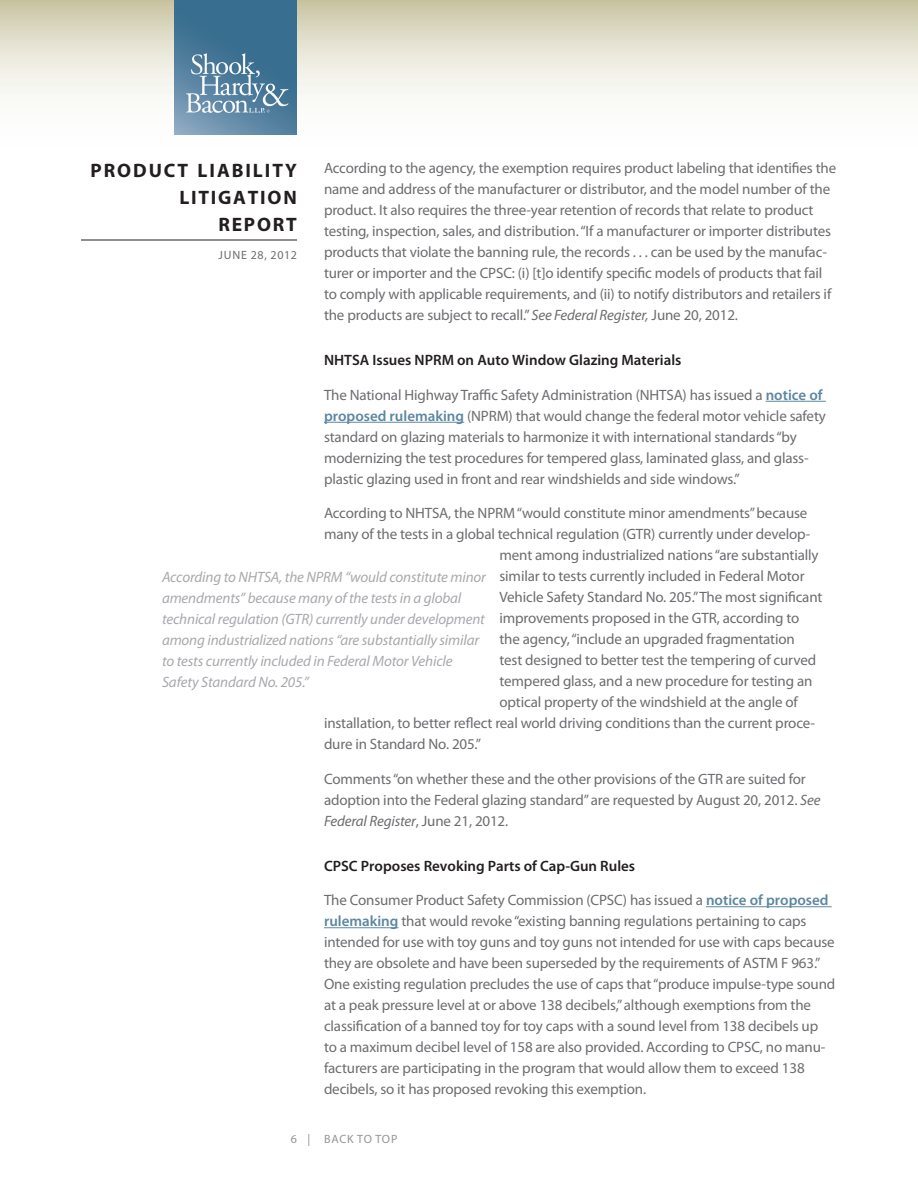
<style>
.page{position:relative;width:918px;height:1188px;background:#fff}
.page>*{position:absolute;margin:0;border:0;box-sizing:border-box;transform-origin:0 0}
.t1{font:700 19.5px/27px "Myriad Pro";letter-spacing:.095em;color:#231f20;text-align:right}
.Body{font:15px/21px "Myriad Pro";letter-spacing:-.01em;color:#6c6d70}
.PullQuote{font:italic 15px/21px "Myriad Pro";letter-spacing:-.01em;color:#a8a9ad}
.Subhead{font:600 15px "Myriad Pro";color:#231f20}
.t2{font:12px "Myriad Pro";letter-spacing:.05em;color:#6c6d70}
.t3{font:12px "Myriad Pro";letter-spacing:.06em;color:#939598}
.s1{font-style:italic}
.s2{font-weight:600;color:#5c87a1}
</style>
<div class="page">
<svg style="left:0;top:0;width:918px;height:135px"></svg>
<hr style="left:81px;top:240px;width:216px;height:1px;background:#231f20">
<img style="left:175px;top:0;width:122px;height:135px">
<hr style="left:766px;top:401px;width:60px;height:1px;background:#5c87a1">
<hr style="left:324px;top:422px;width:140px;height:1px;background:#5c87a1">
<hr style="left:706px;top:906px;width:126px;height:1px;background:#5c87a1">
<hr style="left:324px;top:927px;width:74px;height:1px;background:#5c87a1">
<p class="Body" style="left:324px;top:157px;width:514px">According to the agency, the exemption requires product labeling that identifies the name and address of the manufacturer or distributor, and the model number of the product. It also requires the three-year retention of records that relate to product testing, inspection, sales, and distribution. “If a manufacturer or importer distributes products that violate the banning rule, the records . . . can be used by the manufac&shy;turer or importer and the CPSC: (i) [t]o identify specific models of products that fail to comply with applicable requirements, and (ii) to notify distributors and retailers if the products are subject to recall.” <span class="s1">See Federal Register,</span> June 20, 2012.</p>
<p class="Subhead" style="left:324px;top:351px;width:359px">NHTSA Issues NPRM on Auto Window Glazing Materials</p>
<p class="Body" style="left:324px;top:384px;width:504px">The National Highway Traffic Safety Administration (NHTSA) has issued a <span class="s2">notice of proposed rulemaking</span> (NPRM) that would change the federal motor vehicle safety standard on glazing materials to harmonize it with international standards “by modernizing the test procedures for tempered glass, laminated glass, and glass&shy;plastic glazing used in front and rear windshields and side windows.”</p>
<p class="Body" style="left:324px;top:502px;width:485px">According to NHTSA, the NPRM “would constitute minor amendments” because</p>
<p class="Body" style="left:324px;top:523px;width:488px">many of the tests in a global technical regulation (GTR) currently under develop-</p>
<p class="Body" style="left:500px;top:544px;width:321px">ment among industrialized nations “are substantially</p>
<p class="Body" style="left:500px;top:565px;width:307px">similar to tests currently included in Federal Motor</p>
<p class="Body" style="left:500px;top:586px;width:324px">Vehicle Safety Standard No. 205.” The most significant</p>
<p class="Body" style="left:500px;top:607px;width:301px">improvements proposed in the GTR, according to</p>
<p class="Body" style="left:500px;top:628px;width:297px">the agency, “include an upgraded fragmentation</p>
<p class="Body" style="left:500px;top:649px;width:318px">test designed to better test the tempering of curved</p>
<p class="Body" style="left:500px;top:670px;width:314px">tempered glass, and a new procedure for testing an</p>
<p class="Body" style="left:500px;top:691px;width:300px">optical property of the windshield at the angle of</p>
<p class="Body" style="left:324px;top:712px;width:493px">installation, to better reflect real world driving conditions than the current proce-</p>
<p class="Body" style="left:324px;top:733px;width:159px">dure in Standard No. 205.”</p>
<p class="Body" style="left:324px;top:768px;width:498px">Comments “on whether these and the other provisions of the GTR are suited for adoption into the Federal glazing standard” are requested by August 20, 2012. <span class="s1">See<br>Federal Register</span>, June 21, 2012.</p>
<p class="Subhead" style="left:324px;top:856px;width:313px">CPSC Proposes Revoking Parts of Cap-Gun Rules</p>
<p class="Body" style="left:324px;top:889px;width:513px">The Consumer Product Safety Commission (CPSC) has issued a <span class="s2">notice of proposed rulemaking</span> that would revoke “existing banning regulations pertaining to caps intended for use with toy guns and toy guns not intended for use with caps because they are obsolete and have been superseded by the requirements of ASTM F 963.” One existing regulation precludes the use of caps that “produce impulse-type sound at a peak pressure level at or above 138 decibels,” although exemptions from the classification of a banned toy for toy caps with a sound level from 138 decibels up<br>to a maximum decibel level of 158 are also provided. According to CPSC, no manu&shy;facturers are participating in the program that would allow them to exceed 138 decibels, so it has proposed revoking this exemption.</p>
<h1 class="t1" style="left:90px;top:156px;width:208px">PRODUCT LIABILITY<br>LITIGATION<br>REPORT</h1>
<p class="t2" style="left:218px;top:248px;width:80px">JUNE 28, 2012</p>
<p class="PullQuote" style="left:162px;top:566px;width:325px">According to NHTSA, the NPRM “would constitute minor amendments” because many of the tests in a global technical regulation (GTR) currently under development among industrialized nations “are substantially similar to tests currently included in Federal Motor Vehicle Safety Standard No. 205.”</p>
<p class="t3" style="left:291px;top:1132px;width:108px">6 | BACK TO TOP</p>
</div>
